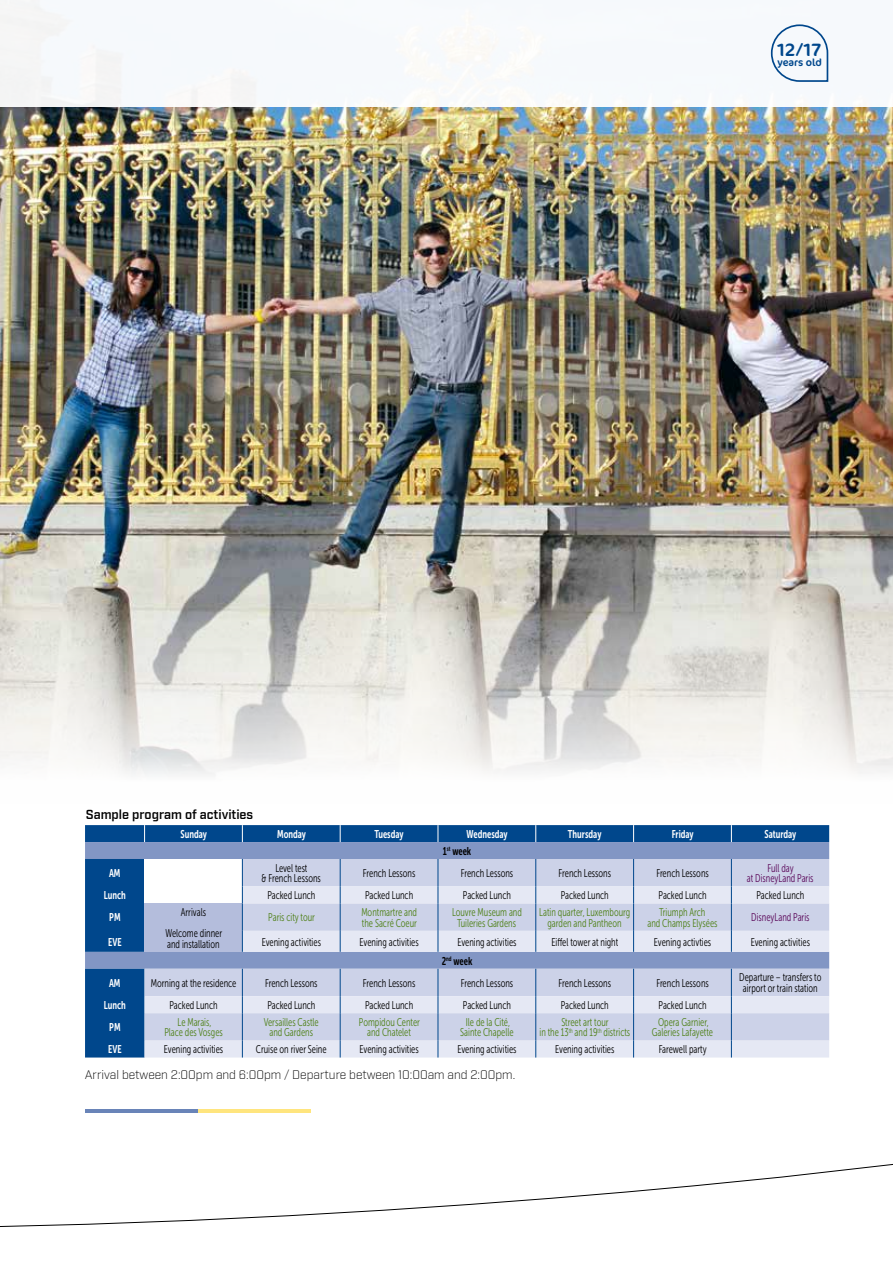
<style>
.page{position:relative;width:893px;height:1263px;background:#fff}
.page>*{position:absolute;margin:0;border:0;box-sizing:border-box;transform-origin:0 0}
.t1{font:18px "Cocon";color:#00478c}
.t2{font:600 12.75px "Industry";color:#000}
.t3{font:300 12px "Industry";color:#000}
.t4{font:11.25px/10.5px "Museo Sans Cond 300";color:#000;text-align:center;scale:.85 1}
.t5{font:11.25px/10.5px "Museo Sans Cond 300";color:#4f8118;text-align:center;scale:.85 1}
.t6{font:11.25px "Museo Sans Cond 700";color:#fff;scale:.85 1}
.t7{font:11.25px/10.5px "Museo Sans Cond 300";color:#5b085a;text-align:center;scale:.85 1}
.t8{font:11.25px "Museo Sans Cond 700";color:#000;scale:.85 1}
.t9{font:10.5px "Cocon";color:#00478c}
</style>
<div class="page">
<img style="left:0;top:106px;width:893px;height:669px">
<div style="left:0;top:0;width:893px;height:106px;background:#f6f9fc"></div>
<svg style="left:770px;top:24px;width:59px;height:58px"></svg>
<div style="left:85px;top:842px;width:744px;height:17px;background:#8296c4"></div>
<svg style="left:85px;top:859px;width:60px;height:198px;background:#0b4e91"></svg>
<div style="left:241px;top:859px;width:588px;height:27px;background:#ccd2e8"></div>
<svg style="left:145px;top:886px;width:684px;height:171px;background:#cfd5e9"></svg>
<div style="left:145px;top:903px;width:97px;height:49px;background:#b4bddc"></div>
<svg style="left:85px;top:825px;width:744px;height:17px;background:#03498d"></svg>
<svg style="left:242px;top:859px;width:1px;height:93px"></svg>
<svg style="left:340px;top:859px;width:1px;height:93px"></svg>
<svg style="left:438px;top:859px;width:1px;height:93px"></svg>
<svg style="left:535px;top:859px;width:1px;height:93px"></svg>
<svg style="left:633px;top:859px;width:1px;height:93px"></svg>
<svg style="left:731px;top:859px;width:1px;height:93px"></svg>
<svg style="left:242px;top:969px;width:1px;height:88px"></svg>
<svg style="left:340px;top:969px;width:1px;height:88px"></svg>
<svg style="left:438px;top:969px;width:1px;height:88px"></svg>
<svg style="left:535px;top:969px;width:1px;height:88px"></svg>
<svg style="left:633px;top:969px;width:1px;height:88px"></svg>
<svg style="left:731px;top:969px;width:1px;height:88px"></svg>
<hr style="left:85px;top:1109px;width:124px;height:4px;background:#6984b8">
<hr style="left:198px;top:1109px;width:112px;height:4px;background:#ffe57e">
<svg style="left:0;top:1164px;width:893px;height:63px"></svg>
<h1 class="t1" style="left:777px;top:39px;width:46px">12/17</h1>
<p class="t9" style="left:777px;top:56px;width:46px">years old</p>
<p class="t2" style="left:86px;top:807px;width:169px">Sample program of activities</p>
<p class="t6" style="left:180px;top:828px;width:33px">Sunday</p>
<p class="t6" style="left:277px;top:828px;width:36px">Monday</p>
<p class="t6" style="left:375px;top:828px;width:36px">Tuesday</p>
<p class="t6" style="left:467px;top:828px;width:50px">Wednesday</p>
<p class="t6" style="left:568px;top:828px;width:41px">Thursday</p>
<p class="t6" style="left:672px;top:828px;width:27px">Friday</p>
<p class="t6" style="left:765px;top:828px;width:39px">Saturday</p>
<p class="t8" style="left:443px;top:844px;width:35px">1<sup>st</sup> week</p>
<p class="t6" style="left:109px;top:867px;width:15px">AM</p>
<p class="t4" style="left:262px;top:863px;width:71px">Level test<br>&amp; French Lessons</p>
<p class="t4" style="left:363px;top:868px;width:63px">French Lessons</p>
<p class="t4" style="left:461px;top:868px;width:63px">French Lessons</p>
<p class="t4" style="left:559px;top:868px;width:63px">French Lessons</p>
<p class="t4" style="left:656px;top:868px;width:63px">French Lessons</p>
<p class="t7" style="left:747px;top:863px;width:80px">Full day<br>at DisneyLand Paris</p>
<p class="t6" style="left:104px;top:889px;width:28px">Lunch</p>
<p class="t4" style="left:267px;top:890px;width:58px">Packed Lunch</p>
<p class="t4" style="left:365px;top:890px;width:58px">Packed Lunch</p>
<p class="t4" style="left:463px;top:890px;width:58px">Packed Lunch</p>
<p class="t4" style="left:561px;top:890px;width:58px">Packed Lunch</p>
<p class="t4" style="left:658px;top:890px;width:58px">Packed Lunch</p>
<p class="t4" style="left:756px;top:890px;width:58px">Packed Lunch</p>
<p class="t6" style="left:109px;top:911px;width:15px">PM</p>
<p class="t4" style="left:166px;top:902px;width:68px;line-height:21px">Arrivals<br>Welcome dinner</p>
<p class="t4" style="left:167px;top:938px;width:63px">and installation</p>
<p class="t5" style="left:268px;top:912px;width:57px">Paris city tour</p>
<p class="t5" style="left:361px;top:907px;width:67px;text-align:left">Montmartre and the Sacré Coeur</p>
<p class="t5" style="left:452px;top:907px;width:84px">Louvre Museum and<br>Tuileries Gardens</p>
<p class="t5" style="left:539px;top:907px;width:109px">Latin quarter, Luxembourg garden and Pantheon</p>
<p class="t5" style="left:647px;top:907px;width:84px">Triumph Arch<br>and Champs Elysées</p>
<p class="t7" style="left:751px;top:912px;width:70px">DisneyLand Paris</p>
<p class="t6" style="left:108px;top:935px;width:17px">EVE</p>
<p class="t4" style="left:262px;top:936px;width:71px">Evening activities</p>
<p class="t4" style="left:360px;top:936px;width:71px">Evening activities</p>
<p class="t4" style="left:457px;top:936px;width:71px">Evening activities</p>
<p class="t4" style="left:551px;top:936px;width:80px">Eiffel tower at night</p>
<p class="t4" style="left:654px;top:936px;width:69px">Evening activties</p>
<p class="t4" style="left:751px;top:936px;width:71px">Evening activities</p>
<p class="t8" style="left:442px;top:954px;width:38px">2<sup>nd</sup> week</p>
<p class="t6" style="left:109px;top:976px;width:15px">AM</p>
<p class="t4" style="left:151px;top:978px;width:102px">Morning at the residence</p>
<p class="t4" style="left:265px;top:978px;width:63px">French Lessons</p>
<p class="t4" style="left:363px;top:978px;width:63px">French Lessons</p>
<p class="t4" style="left:461px;top:978px;width:63px">French Lessons</p>
<p class="t4" style="left:559px;top:978px;width:63px">French Lessons</p>
<p class="t4" style="left:656px;top:978px;width:63px">French Lessons</p>
<p class="t4" style="left:739px;top:972px;width:98px">Departure – transfers to airport or train station</p>
<p class="t6" style="left:104px;top:999px;width:28px">Lunch</p>
<p class="t4" style="left:170px;top:1000px;width:58px">Packed Lunch</p>
<p class="t4" style="left:267px;top:1000px;width:58px">Packed Lunch</p>
<p class="t4" style="left:365px;top:1000px;width:58px">Packed Lunch</p>
<p class="t4" style="left:463px;top:1000px;width:58px">Packed Lunch</p>
<p class="t4" style="left:561px;top:1000px;width:58px">Packed Lunch</p>
<p class="t4" style="left:658px;top:1000px;width:58px">Packed Lunch</p>
<p class="t6" style="left:109px;top:1021px;width:15px">PM</p>
<p class="t5" style="left:164px;top:1017px;width:70px">Le Marais,<br>Place des Vosges</p>
<p class="t5" style="left:264px;top:1017px;width:66px">Versailles Castle and Gardens</p>
<p class="t5" style="left:359px;top:1017px;width:73px">Pompidou Center and Chatelet</p>
<p class="t5" style="left:460px;top:1017px;width:64px">Ile de la Cité,<br>Sainte Chapelle</p>
<p class="t5" style="left:539px;top:1017px;width:108px">Street art tour<br>in the 13<sup>th</sup> and 19<sup>th</sup> districts</p>
<p class="t5" style="left:652px;top:1017px;width:73px">Opera Garnier,<br>Galeries Lafayette</p>
<p class="t6" style="left:108px;top:1043px;width:17px">EVE</p>
<p class="t4" style="left:164px;top:1044px;width:71px">Evening activities</p>
<p class="t4" style="left:256px;top:1044px;width:85px">Cruise on river Seine</p>
<p class="t4" style="left:360px;top:1044px;width:71px">Evening activities</p>
<p class="t4" style="left:457px;top:1044px;width:71px">Evening activities</p>
<p class="t4" style="left:555px;top:1044px;width:71px">Evening activities</p>
<p class="t4" style="left:659px;top:1044px;width:58px">Farewell party</p>
<p class="t3" style="left:85px;top:1068px;width:432px">Arrival between 2:00pm and 6:00pm / Departure between 10:00am and 2:00pm.</p>
</div>
